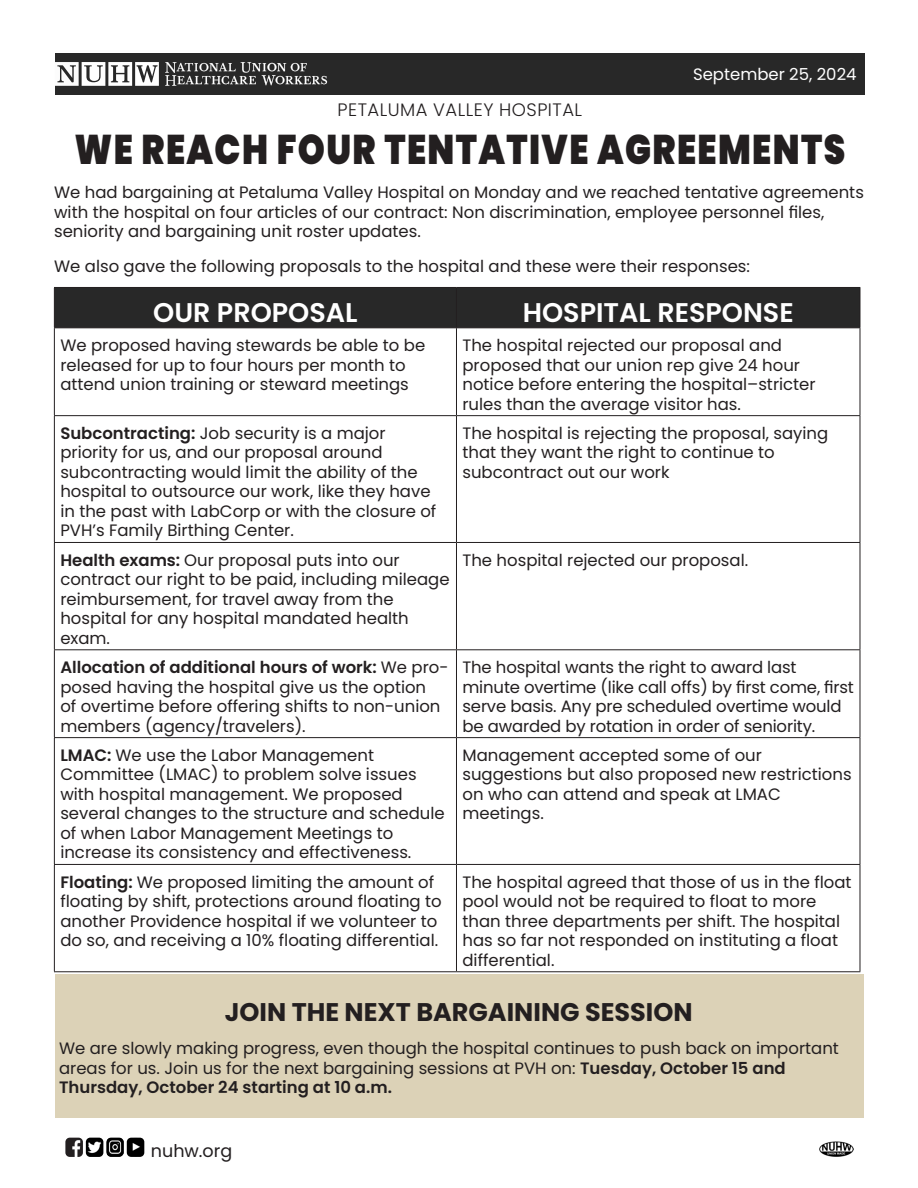
<style>
.page{position:relative;width:918px;height:1188px;background:#fff}
.page>*{position:absolute;margin:0;border:0;box-sizing:border-box;transform-origin:0 0}
.t1{font:900 41.4px "Poppins";letter-spacing:.04em;color:#231f20;scale:.83 1}
.t2{font:600 27px "Poppins";color:#fff}
.t3{font:700 25.5px "Poppins";color:#231f20}
.t4{font:300 18px "Poppins";letter-spacing:.025em;color:#231f20}
.t5{font:17.55px "Poppins";color:#231f20}
.t6{font:16.5px/19.5px "Poppins";color:#231f20}
.t7{font:16.5px "Poppins";color:#fff}
.s1{font-weight:600}
</style>
<div class="page">
<div style="left:55px;top:53px;width:810px;height:41px;background:#282828"></div>
<img style="left:65px;top:1138px;width:18px;height:19px">
<img style="left:86px;top:1138px;width:17px;height:19px">
<img style="left:106px;top:1138px;width:18px;height:19px">
<img style="left:127px;top:1138px;width:17px;height:19px">
<img style="left:820px;top:1141px;width:34px;height:16px">
<div style="left:56px;top:975px;width:808px;height:143px;background:#dcd2b7"></div>
<svg style="left:165px;top:62px;width:162px;height:24px"></svg>
<svg style="left:55px;top:62px;width:104px;height:24px"></svg>
<div style="left:55px;top:288px;width:805px;height:39px;background:#282828"></div>
<hr style="left:54px;top:287px;width:402px;height:1px;background:#231f20">
<hr style="left:54px;top:288px;width:1px;height:39px;background:#231f20">
<hr style="left:456px;top:287px;width:404px;height:1px;background:#231f20">
<hr style="left:456px;top:288px;width:1px;height:39px;background:#231f20">
<hr style="left:860px;top:288px;width:1px;height:39px;background:#231f20">
<hr style="left:54px;top:327px;width:402px;height:1px;background:#231f20">
<hr style="left:54px;top:328px;width:1px;height:87px;background:#231f20">
<hr style="left:456px;top:327px;width:404px;height:1px;background:#231f20">
<hr style="left:456px;top:328px;width:1px;height:87px;background:#231f20">
<hr style="left:860px;top:328px;width:1px;height:87px;background:#231f20">
<hr style="left:54px;top:415px;width:402px;height:1px;background:#231f20">
<hr style="left:54px;top:416px;width:1px;height:126px;background:#231f20">
<hr style="left:456px;top:415px;width:404px;height:1px;background:#231f20">
<hr style="left:456px;top:416px;width:1px;height:126px;background:#231f20">
<hr style="left:860px;top:416px;width:1px;height:126px;background:#231f20">
<hr style="left:54px;top:542px;width:402px;height:1px;background:#231f20">
<hr style="left:54px;top:543px;width:1px;height:106px;background:#231f20">
<hr style="left:456px;top:542px;width:404px;height:1px;background:#231f20">
<hr style="left:456px;top:543px;width:1px;height:106px;background:#231f20">
<hr style="left:860px;top:543px;width:1px;height:106px;background:#231f20">
<hr style="left:54px;top:649px;width:402px;height:1px;background:#231f20">
<hr style="left:54px;top:650px;width:1px;height:87px;background:#231f20">
<hr style="left:456px;top:649px;width:404px;height:1px;background:#231f20">
<hr style="left:456px;top:650px;width:1px;height:87px;background:#231f20">
<hr style="left:860px;top:650px;width:1px;height:87px;background:#231f20">
<hr style="left:54px;top:737px;width:402px;height:1px;background:#231f20">
<hr style="left:54px;top:738px;width:1px;height:126px;background:#231f20">
<hr style="left:456px;top:737px;width:404px;height:1px;background:#231f20">
<hr style="left:456px;top:738px;width:1px;height:126px;background:#231f20">
<hr style="left:860px;top:738px;width:1px;height:126px;background:#231f20">
<hr style="left:54px;top:864px;width:402px;height:1px;background:#231f20">
<hr style="left:54px;top:865px;width:1px;height:106px;background:#231f20">
<hr style="left:456px;top:864px;width:404px;height:1px;background:#231f20">
<hr style="left:456px;top:865px;width:1px;height:106px;background:#231f20">
<hr style="left:860px;top:865px;width:1px;height:106px;background:#231f20">
<hr style="left:54px;top:971px;width:402px;height:1px;background:#231f20">
<hr style="left:456px;top:971px;width:404px;height:1px;background:#231f20">
<p class="t7" style="left:693px;top:65px;width:165px">September 25, 2024</p>
<p class="t4" style="left:338px;top:99px;width:246px">PETALUMA VALLEY HOSPITAL</p>
<p class="t1" style="left:74px;top:125px;width:930px">WE REACH FOUR TENTATIVE AGREEMENTS</p>
<p class="t6" style="left:54px;top:183px;width:811px">We had bargaining at Petaluma Valley Hospital on Monday and we reached tentative agreements with the hospital on four articles of our contract: Non discrimination, employee personnel files, seniority and bargaining unit roster updates.</p>
<p class="t6" style="left:54px;top:256px;width:698px">We also gave the following proposals to the hospital and these were their responses:</p>
<p class="t2" style="left:153px;top:297px;width:206px">OUR PROPOSAL</p>
<p class="t2" style="left:523px;top:297px;width:273px">HOSPITAL RESPONSE</p>
<p class="t6" style="left:60px;top:336px;width:366px">We proposed having stewards be able to be released for up to four hours per month to attend union training or steward meetings</p>
<p class="t6" style="left:462px;top:336px;width:355px">The hospital rejected our proposal and proposed that our union rep give 24 hour notice before entering the hospital–stricter rules than the average visitor has.</p>
<p class="t6" style="left:60px;top:424px;width:378px"><span class="s1">Subcontracting:</span> Job security is a major priority for us, and our proposal around subcontracting would limit the ability of the hospital to outsource our work, like they have in the past with LabCorp or with the closure of PVH’s Family Birthing Center.</p>
<p class="t6" style="left:462px;top:424px;width:367px">The hospital is rejecting the proposal, saying that they want the right to continue to subcontract out our work</p>
<p class="t6" style="left:60px;top:550px;width:391px"><span class="s1">Health exams:</span> Our proposal puts into our contract our right to be paid, including mileage reimbursement, for travel away from the hospital for any hospital mandated health exam.</p>
<p class="t6" style="left:462px;top:550px;width:287px">The hospital rejected our proposal.</p>
<p class="t6" style="left:60px;top:658px;width:390px"><span class="s1">Allocation of additional hours of work:</span> We pro&shy;posed having the hospital give us the option<br>of overtime before offering shifts to non-union members (agency/travelers).</p>
<p class="t6" style="left:462px;top:658px;width:393px">The hospital wants the right to award last minute overtime (like call offs) by first come, first serve basis. Any pre scheduled overtime would be awarded by rotation in order of seniority.</p>
<p class="t6" style="left:60px;top:746px;width:386px"><span class="s1">LMAC:</span> We use the Labor Management Committee (LMAC) to problem solve issues with hospital management. We proposed several changes to the structure and schedule of when Labor Management Meetings to increase its consistency and effectiveness.</p>
<p class="t6" style="left:462px;top:746px;width:391px">Management accepted some of our suggestions but also proposed new restrictions on who can attend and speak at LMAC meetings.</p>
<p class="t6" style="left:60px;top:872px;width:383px"><span class="s1">Floating:</span> We proposed limiting the amount of floating by shift, protections around floating to another Providence hospital if we volunteer to do so, and receiving a 10% floating differential.</p>
<p class="t6" style="left:462px;top:872px;width:391px">The hospital agreed that those of us in the float pool would not be required to float to more than three departments per shift. The hospital has so far not responded on instituting a float differential.</p>
<p class="t3" style="left:225px;top:997px;width:469px">JOIN THE NEXT BARGAINING SESSION</p>
<p class="t6" style="left:59px;top:1039px;width:781px">We are slowly making progress, even though the hospital continues to push back on important areas for us. Join us for the next bargaining sessions at PVH on: <span class="s1">Tuesday, October 15 and<br>Thursday, October 24 starting at 10 a.m.</span></p>
<p class="t5" style="left:151px;top:1140px;width:83px">nuhw.org</p>
</div>
